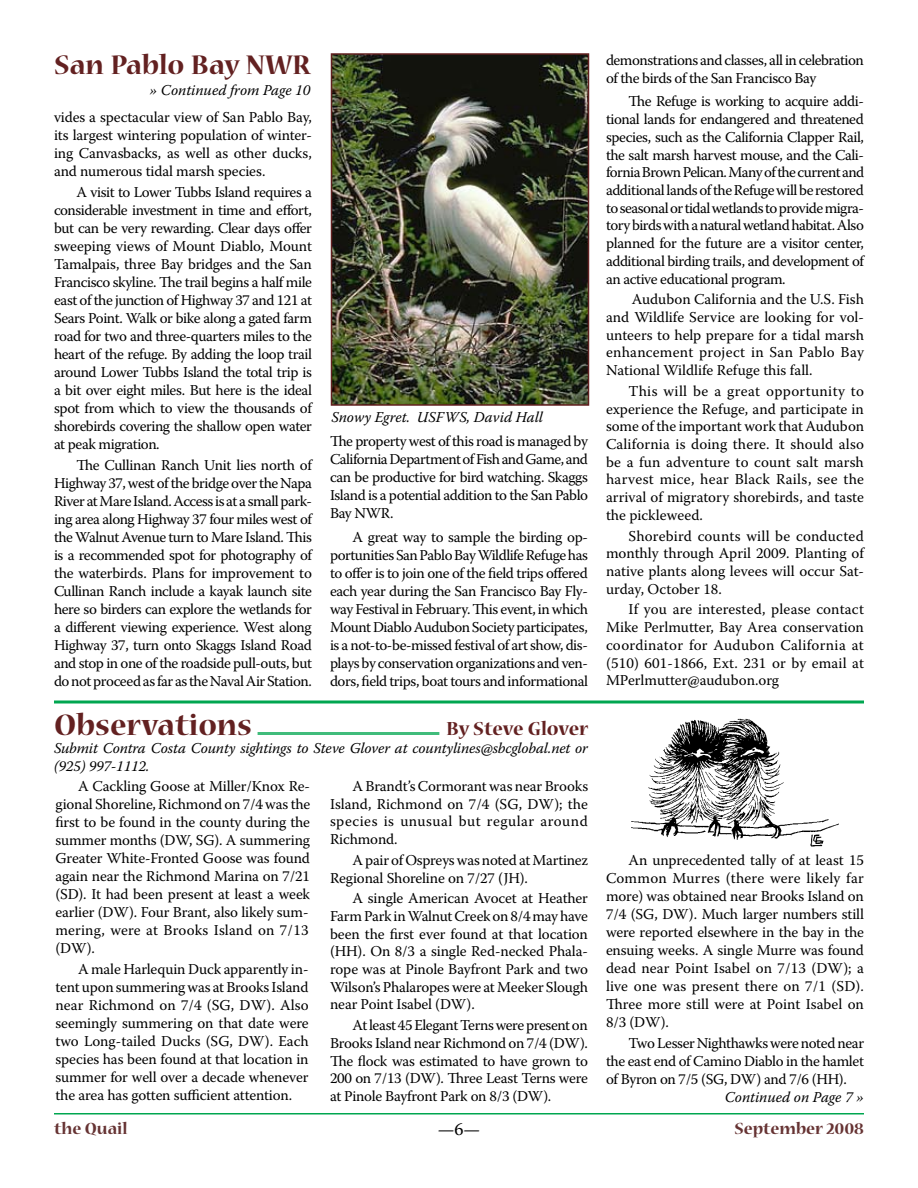
<style>
.page{position:relative;width:918px;height:1188px;background:#fff}
.page>*{position:absolute;margin:0;border:0;box-sizing:border-box;transform-origin:0 0}
.t1{font:700 33px "Nueva Std";color:#632121}
.t2{font:700 30px "Nueva Std";color:#632121}
.t3{font:700 21px "Nueva Std";color:#632121}
.t4{font:700 18px "Nueva Std";color:#633}
.t5{font:18px "Warnock Pro";color:#000}
.t6{font:15px/18px "Warnock Pro";letter-spacing:-.01em;color:#000;text-align:justify}
.t7{font:italic 15px/18px "Warnock Pro";letter-spacing:-.01em;color:#000}
.t8{font:15px/17.7px "Warnock Pro";letter-spacing:-.03em;color:#000}
</style>
<div class="page">
<hr style="left:54px;top:1113px;width:810px;height:1px;background:#00a650">
<img style="left:334px;top:56px;width:252px;height:347px">
<div style="left:331px;top:53px;width:258px;height:353px;border:2px solid #632121"></div>
<hr style="left:258px;top:732px;width:181px;height:3px;background:#00a650">
<svg style="left:54px;top:700px;width:810px;height:4px"></svg>
<img style="left:632px;top:718px;width:206px;height:129px">
<h2 class="t2" style="left:54px;top:51px;width:258px">San Pablo Bay NWR</h2>
<p class="t7" style="left:150px;top:81px;width:162px">» Continued from Page 10</p>
<p class="t6" style="left:54px;top:108px;width:260px">vides a spectacular view of San Pablo Bay, its largest wintering population of winter&shy;ing Canvasbacks, as well as other ducks, and numerous tidal marsh species.</p>
<p class="t6" style="left:54px;top:183px;width:260px;text-indent:22px">A visit to Lower Tubbs Island requires a considerable investment in time and effort, but can be very rewarding. Clear days offer sweeping views of Mount Diablo, Mount Tamalpais, three Bay bridges and the San Francisco skyline. The trail begins a half mile east of the junction of Highway 37 and 121 at Sears Point. Walk or bike along a gated farm road for two and three-quarters miles to the heart of the refuge. By adding the loop trail around Lower Tubbs Island the total trip is a bit over eight miles. But here is the ideal spot from which to view the thousands of shorebirds covering the shallow open water at peak migration.</p>
<p class="t6" style="left:54px;top:456px;width:260px;text-indent:22px">The Cullinan Ranch Unit lies north of Highway 37, west of the bridge over the Napa River at Mare Island. Access is at a small park&shy;ing area along Highway 37 four miles west of the Walnut Avenue turn to Mare Island. This is a recommended spot for photography of the waterbirds. Plans for improvement to Cullinan Ranch include a kayak launch site here so birders can explore the wetlands for a different viewing experience. West along Highway 37, turn onto Skaggs Island Road and stop in one of the roadside pull-outs, but do not proceed as far as the Naval Air Station.</p>
<p class="t7" style="left:332px;top:408px;width:213px">Snowy Egret. USFWS, David Hall</p>
<p class="t6" style="left:330px;top:432px;width:260px">The property west of this road is managed by California Department of Fish and Game, and can be productive for bird watching. Skaggs Island is a potential addition to the San Pablo Bay NWR.</p>
<p class="t6" style="left:330px;top:528px;width:260px;text-indent:22px">A great way to sample the birding op&shy;portunities San Pablo Bay Wildlife Refuge has to offer is to join one of the field trips offered each year during the San Francisco Bay Fly&shy;way Festival in February. This event, in which Mount Diablo Audubon Society participates, is a not-to-be-missed festival of art show, dis&shy;plays by conservation organizations and ven&shy;dors, field trips, boat tours and informational</p>
<h1 class="t1" style="left:54px;top:710px;width:199px">Observations</h1>
<h3 class="t3" style="left:446px;top:719px;width:143px">By Steve Glover</h3>
<p class="t7" style="left:54px;top:739px;width:536px">Submit Contra Costa County sightings to Steve Glover at countylines@sbcglobal.net or (925) 997-1112.</p>
<p class="t6" style="left:55px;top:777px;width:256px;text-align:left;text-indent:23px">A Cackling Goose at Miller/Knox Re&shy;gional Shoreline, Richmond on 7/4 was the first to be found in the county during the summer months (DW, SG). A summering Greater White-Fronted Goose was found again near the Richmond Marina on 7/21 (SD). It had been present at least a week earlier (DW). Four Brant, also likely sum&shy;mering, were at Brooks Island on 7/13 (DW).</p>
<p class="t6" style="left:56px;top:960px;width:255px;text-indent:22px">A male Harlequin Duck apparently in&shy;tent upon summering was at Brooks Island near Richmond on 7/4 (SG, DW). Also seemingly summering on that date were two Long-tailed Ducks (SG, DW). Each species has been found at that location in summer for well over a decade whenever the area has gotten sufficient attention.</p>
<p class="t6" style="left:330px;top:777px;width:260px;text-indent:22px">A Brandt’s Cormorant was near Brooks Island, Richmond on 7/4 (SG, DW); the species is unusual but regular around Richmond.</p>
<p class="t6" style="left:330px;top:851px;width:260px;text-indent:22px">A pair of Ospreys was noted at Martinez<br>Regional Shoreline on 7/27 (JH).</p>
<p class="t6" style="left:330px;top:889px;width:260px;text-indent:22px">A single American Avocet at Heather Farm Park in Walnut Creek on 8/4 may have been the first ever found at that location (HH). On 8/3 a single Red-necked Phala&shy;rope was at Pinole Bayfront Park and two Wilson’s Phalaropes were at Meeker Slough near Point Isabel (DW).</p>
<p class="t6" style="left:330px;top:1016px;width:260px;text-indent:22px">At least 45 Elegant Terns were present on Brooks Island near Richmond on 7/4 (DW).<br>The flock was estimated to have grown to 200 on 7/13 (DW). Three Least Terns were at Pinole Bayfront Park on 8/3 (DW).</p>
<p class="t8" style="left:606px;top:51px;width:260px">demonstrations and classes, all in celebration of the birds of the San Francisco Bay</p>
<p class="t6" style="left:606px;top:92px;width:260px;text-indent:22px">The Refuge is working to acquire addi&shy;tional lands for endangered and threatened species, such as the California Clapper Rail, the salt marsh harvest mouse, and the Cali&shy;fornia Brown Pelican. Many of the current and additional lands of the Refuge will be restored to seasonal or tidal wetlands to provide migra&shy;tory birds with a natural wetland habitat. Also planned for the future are a visitor center, additional birding trails, and development of an active educational program.</p>
<p class="t6" style="left:606px;top:290px;width:260px;text-indent:26px">Audubon California and the U.S. Fish and Wildlife Service are looking for vol&shy;unteers to help prepare for a tidal marsh enhancement project in San Pablo Bay National Wildlife Refuge this fall.</p>
<p class="t6" style="left:606px;top:382px;width:260px;text-indent:22px">This will be a great opportunity to experience the Refuge, and participate in some of the important work that Audubon California is doing there. It should also be a fun adventure to count salt marsh harvest mice, hear Black Rails, see the arrival of migratory shorebirds, and taste the pickleweed.</p>
<p class="t6" style="left:606px;top:527px;width:260px;text-indent:22px">Shorebird counts will be conducted monthly through April 2009. Planting of native plants along levees will occur Sat&shy;urday, October 18.</p>
<p class="t6" style="left:606px;top:600px;width:260px;text-indent:22px">If you are interested, please contact Mike Perlmutter, Bay Area conservation coordinator for Audubon California at (510) 601-1866, Ext. 231 or by email at MPerlmutter@audubon.org</p>
<p class="t6" style="left:606px;top:850px;width:260px;text-indent:22px">An unprecedented tally of at least 15<br>Common Murres (there were likely far more) was obtained near Brooks Island on 7/4 (SG, DW). Much larger numbers still were reported elsewhere in the bay in the ensuing weeks. A single Murre was found dead near Point Isabel on 7/13 (DW); a live one was present there on 7/1 (SD).<br>Three more still were at Point Isabel on 8/3 (DW).</p>
<p class="t6" style="left:606px;top:1033px;width:260px;text-indent:22px">Two Lesser Nighthawks were noted near the east end of Camino Diablo in the hamlet of Byron on 7/5 (SG, DW) and 7/6 (HH).</p>
<p class="t7" style="left:725px;top:1087px;width:141px">Continued on Page 7 »</p>
<p class="t4" style="left:54px;top:1120px;width:75px">the Quail</p>
<p class="t5" style="left:438px;top:1118px;width:44px">— —</p>
<p class="t4" style="left:734px;top:1120px;width:131px">September 2008</p>
</div>
